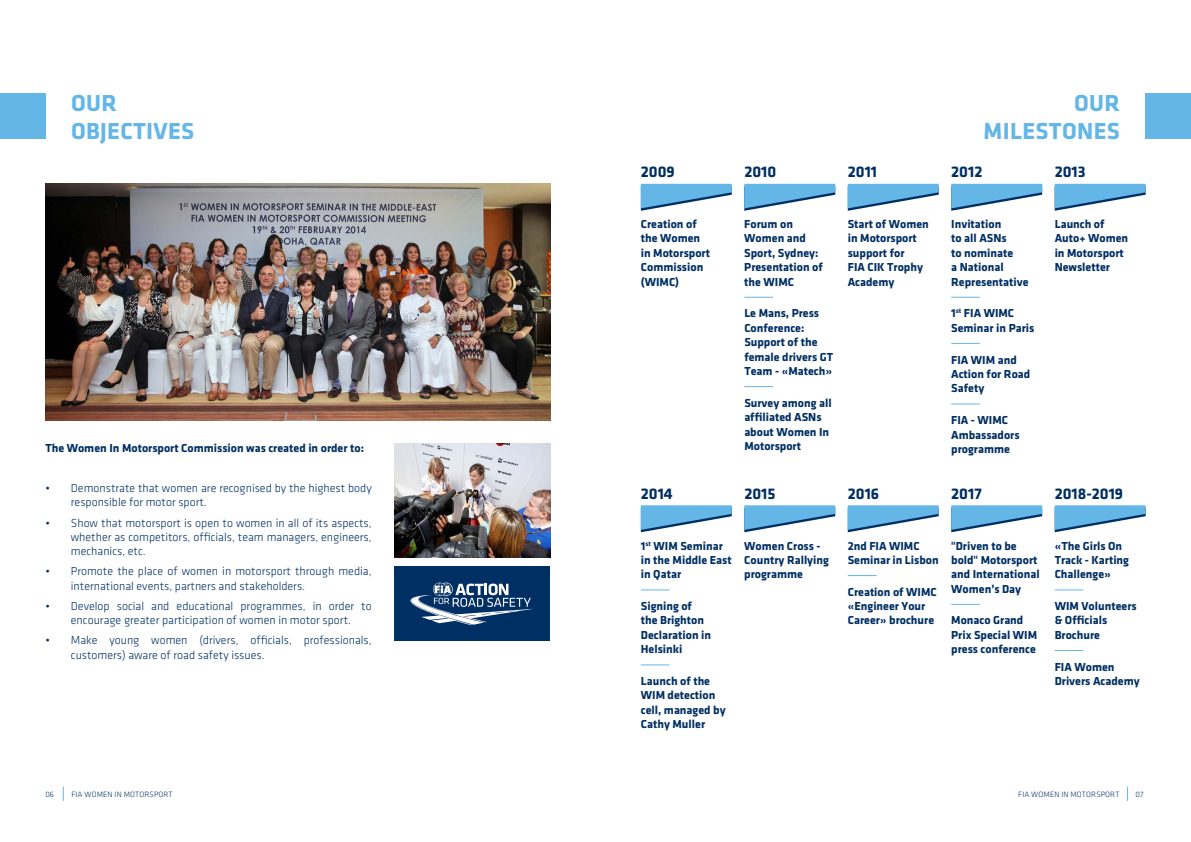
<style>
.page{position:relative;width:1191px;height:842px;background:#fff}
.page>*{position:absolute;margin:0;border:0;box-sizing:border-box;transform-origin:0 0}
.t1{font:700 24px/28.8px "Klavika";letter-spacing:.015em;color:#64b6e7}
.t2{font:700 16px "Klavika";color:#002f63}
.t3{font:700 12px/14.4px "Klavika";color:#002f63}
.t4{font:300 12px/14.4px "Klavika";color:#002f63}
.t5{font:300 8px "Klavika";letter-spacing:.015em;color:#002f63}
</style>
<div class="page">
<svg style="left:1127px;top:787px;width:1px;height:14px"></svg>
<svg style="left:63px;top:787px;width:1px;height:14px"></svg>
<img style="left:45px;top:184px;width:505px;height:237px">
<img style="left:394px;top:444px;width:156px;height:113px">
<div style="left:394px;top:567px;width:156px;height:74px;background:#002f63"></div>
<div style="left:0;top:94px;width:45px;height:45px;background:#64b6e7"></div>
<div style="left:1145px;top:94px;width:46px;height:45px;background:#64b6e7"></div>
<svg style="left:641px;top:184px;width:91px;height:27px"></svg>
<svg style="left:641px;top:505px;width:91px;height:27px"></svg>
<svg style="left:744px;top:184px;width:91px;height:27px"></svg>
<svg style="left:744px;top:505px;width:91px;height:27px"></svg>
<svg style="left:847px;top:184px;width:91px;height:27px"></svg>
<svg style="left:847px;top:505px;width:91px;height:27px"></svg>
<svg style="left:951px;top:184px;width:91px;height:27px"></svg>
<svg style="left:951px;top:505px;width:91px;height:27px"></svg>
<svg style="left:1054px;top:184px;width:91px;height:27px"></svg>
<svg style="left:1054px;top:505px;width:91px;height:27px"></svg>
<svg style="left:744px;top:297px;width:29px;height:1px"></svg>
<svg style="left:951px;top:604px;width:29px;height:1px"></svg>
<svg style="left:1054px;top:589px;width:29px;height:1px"></svg>
<svg style="left:1054px;top:650px;width:29px;height:1px"></svg>
<svg style="left:847px;top:575px;width:29px;height:1px"></svg>
<svg style="left:641px;top:589px;width:28px;height:1px"></svg>
<svg style="left:641px;top:664px;width:28px;height:1px"></svg>
<svg style="left:951px;top:297px;width:29px;height:1px"></svg>
<svg style="left:951px;top:343px;width:29px;height:1px"></svg>
<svg style="left:951px;top:403px;width:29px;height:1px"></svg>
<svg style="left:744px;top:386px;width:29px;height:1px"></svg>
<svg style="left:410px;top:583px;width:124px;height:42px"></svg>
<h1 class="t1" style="left:71px;top:88px;width:125px">OUR<br>OBJECTIVES</h1>
<p class="t3" style="left:45px;top:441px;width:320px">The Women In Motorsport Commission was created in order to:</p>
<p class="t4" style="left:71px;top:481px;width:302px;text-indent:-26px">• Demonstrate that women are recognised by the highest body responsible for motor sport.</p>
<p class="t4" style="left:71px;top:515px;width:302px;text-align:justify;text-indent:-26px">• Show that motorsport is open to women in all of its aspects, whether as competitors, officials, team managers, engineers, mechanics, etc.</p>
<p class="t4" style="left:71px;top:564px;width:302px;text-indent:-26px">• Promote the place of women in motorsport through media, international events, partners and stakeholders.</p>
<p class="t4" style="left:45px;top:599px;width:328px;text-align:center">• Develop social and educational programmes, in order to encourage greater participation of women in motor sport.</p>
<p class="t4" style="left:71px;top:633px;width:302px;text-indent:-26px">• Make young women (drivers, officials, professionals, customers) aware of road safety issues.</p>
<h1 class="t1" style="left:983px;top:88px;width:138px;text-align:right">OUR<br>MILESTONES</h1>
<h2 class="t2" style="left:641px;top:163px;width:35px">2009</h2>
<h2 class="t2" style="left:744px;top:163px;width:33px">2010</h2>
<h2 class="t2" style="left:847px;top:163px;width:31px">2011</h2>
<h2 class="t2" style="left:951px;top:163px;width:33px">2012</h2>
<h2 class="t2" style="left:1054px;top:163px;width:32px">2013</h2>
<p class="t3" style="left:641px;top:217px;width:71px">Creation of the Women in Motorsport<br>Commission (WIMC)</p>
<p class="t3" style="left:744px;top:217px;width:80px">Forum on<br>Women and<br>Sport, Sydney:<br>Presentation of the WIMC</p>
<p class="t3" style="left:847px;top:217px;width:83px">Start of Women in Motorsport support for<br>FIA CIK Trophy<br>Academy</p>
<p class="t3" style="left:1054px;top:217px;width:75px">Launch of<br>Auto+ Women in Motorsport<br>Newsletter</p>
<p class="t3" style="left:951px;top:217px;width:79px">Invitation<br>to all ASNs<br>to nominate<br>a National<br>Representative</p>
<p class="t3" style="left:744px;top:306px;width:90px">Le Mans, Press<br>Conference:<br>Support of the female drivers GT<br>Team - «Matech»</p>
<p class="t3" style="left:744px;top:396px;width:89px">Survey among all affiliated ASNs about Women In<br>Motorsport</p>
<p class="t3" style="left:951px;top:306px;width:85px">1<sup>st</sup> FIA WIMC<br>Seminar in Paris</p>
<p class="t3" style="left:951px;top:352px;width:81px">FIA WIM and<br>Action for Road<br>Safety</p>
<p class="t3" style="left:951px;top:413px;width:70px">FIA - WIMC<br>Ambassadors programme</p>
<h2 class="t2" style="left:641px;top:485px;width:34px">2014</h2>
<h2 class="t2" style="left:744px;top:485px;width:33px">2015</h2>
<h2 class="t2" style="left:847px;top:485px;width:33px">2016</h2>
<h2 class="t2" style="left:951px;top:485px;width:32px">2017</h2>
<h2 class="t2" style="left:1054px;top:485px;width:70px">2018-2019</h2>
<p class="t3" style="left:641px;top:538px;width:92px">1<sup>st</sup> WIM Seminar in the Middle East in Qatar</p>
<p class="t3" style="left:641px;top:599px;width:72px">Signing of the Brighton<br>Declaration in<br>Helsinki</p>
<p class="t3" style="left:641px;top:674px;width:86px">Launch of the<br>WIM detection cell, managed by<br>Cathy Muller</p>
<p class="t3" style="left:744px;top:538px;width:86px">Women Cross -<br>Country Rallying programme</p>
<p class="t3" style="left:847px;top:538px;width:92px">2nd FIA WIMC<br>Seminar in Lisbon</p>
<p class="t3" style="left:847px;top:584px;width:90px">Creation of WIMC «Engineer Your<br>Career» brochure</p>
<p class="t3" style="left:951px;top:538px;width:90px">"Driven to be bold" Motorsport and International<br>Women’s Day</p>
<p class="t3" style="left:951px;top:613px;width:87px">Monaco Grand<br>Prix Special WIM press conference</p>
<p class="t3" style="left:1054px;top:538px;width:76px">«The Girls On<br>Track - Karting<br>Challenge»</p>
<p class="t3" style="left:1054px;top:599px;width:83px">WIM Volunteers &amp; Officials<br>Brochure</p>
<p class="t3" style="left:1054px;top:659px;width:86px">FIA Women<br>Drivers Academy</p>
<p class="t5" style="left:45px;top:790px;width:10px">06</p>
<p class="t5" style="left:71px;top:790px;width:103px">FIA WOMEN IN MOTORSPORT</p>
<p class="t5" style="left:1018px;top:790px;width:103px">FIA WOMEN IN MOTORSPORT</p>
<p class="t5" style="left:1135px;top:790px;width:9px">07</p>
</div>
